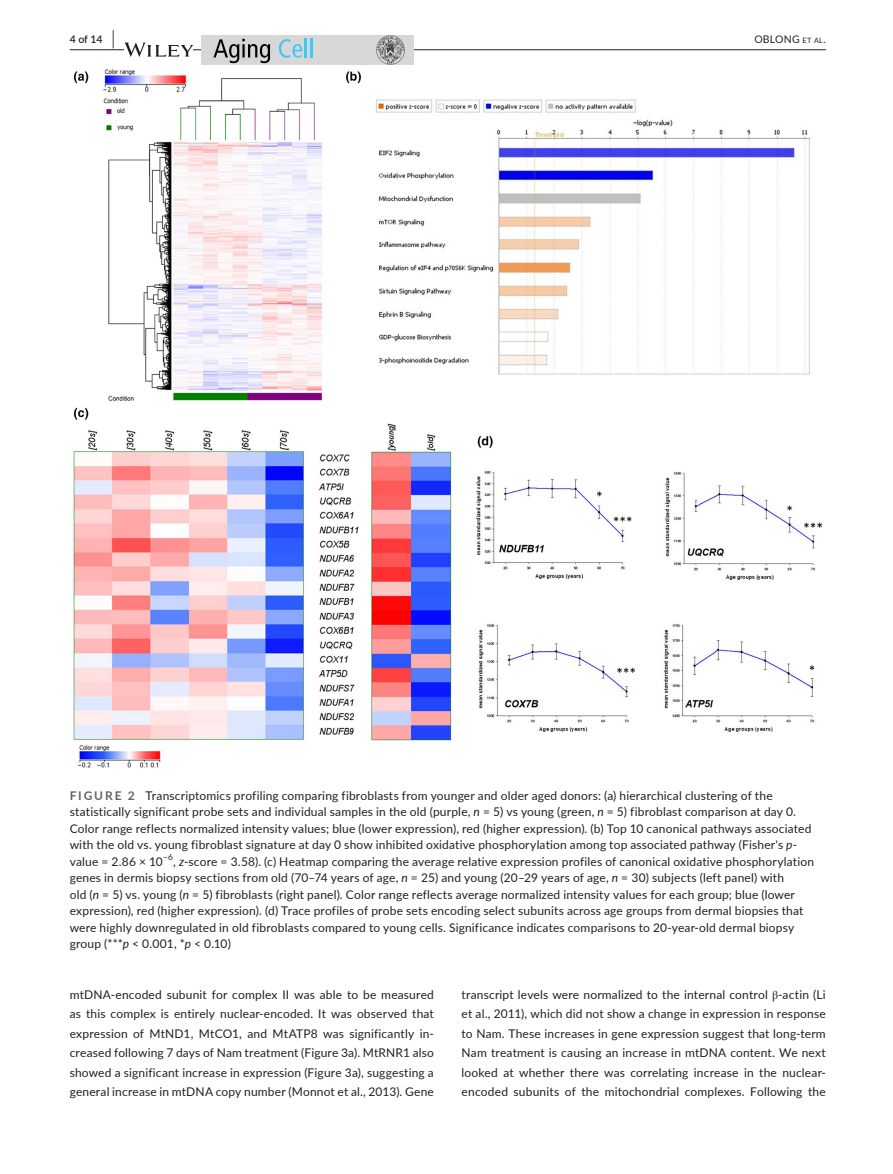
<style>
.page{position:relative;width:893px;height:1174px;background:#fff}
.page>*{position:absolute;margin:0;border:0;box-sizing:border-box;transform-origin:0 0}
.t1{font:12px/19.5px "Lato";letter-spacing:.015em;color:#231f20;text-align:justify}
.t2{font:10.5px "Lato";letter-spacing:.02em;color:#231f20}
.t3{font:600 10.5px "Lato";color:#231f20}
.t4{font:8.4px "Lato";color:#231f20}
.s1{font-size:19.5px}
.s2{font-size:7.35px}
.s3{font-weight:700;color:#636366}
.s4{font-style:italic}
.s5{font-family:"STIX"}
</style>
<div class="page">
<hr style="left:70px;top:49px;width:756px;height:1px;background:#231f20">
<svg style="left:124px;top:43px;width:69px;height:14px"></svg>
<div style="left:201px;top:35px;width:212px;height:29px;background:#d7d7d7"></div>
<svg style="left:213px;top:39px;width:57px;height:24px"></svg>
<svg style="left:279px;top:38px;width:34px;height:20px"></svg>
<img style="left:376px;top:35px;width:29px;height:29px">
<img style="left:74px;top:69px;width:748px;height:698px">
<p class="t3" style="left:70px;top:31px;width:46px">4 of 14 <span class="s1">|</span></p>
<p class="t2" style="left:754px;top:31px;width:73px">OBLONG <span class="s2">et al</span>.</p>
<p class="t1" style="left:70px;top:786px;width:743px;line-height:16.5px;text-align:left"><span class="s3">FIGURE 2</span> Transcriptomics profiling comparing fibroblasts from younger and older aged donors: (a) hierarchical clustering of the statistically significant probe sets and individual samples in the old (purple, <span class="s4">n</span> = 5) vs young (green, <span class="s4">n</span> = 5) fibroblast comparison at day 0.<br>Color range reflects normalized intensity values; blue (lower expression), red (higher expression). (b) Top 10 canonical pathways associated with the old vs. young fibroblast signature at day 0 show inhibited oxidative phosphorylation among top associated pathway (Fisher's <span class="s4">p&shy;</span>value = 2.86 × 10</p>
<p class="t4" style="left:163px;top:851px;width:11px">−6</p>
<p class="t1" style="left:70px;top:852px;width:746px;line-height:16.5px;text-align:left;text-indent:104px">, <span class="s4">z</span>-score = 3.58). (c) Heatmap comparing the average relative expression profiles of canonical oxidative phosphorylation genes in dermis biopsy sections from old (70–74 years of age, <span class="s4">n</span> = 25) and young (20–29 years of age, <span class="s4">n</span> = 30) subjects (left panel) with<br>old (<span class="s4">n</span> = 5) vs. young (<span class="s4">n</span> = 5) fibroblasts (right panel). Color range reflects average normalized intensity values for each group; blue (lower expression), red (higher expression). (d) Trace profiles of probe sets encoding select subunits across age groups from dermal biopsies that were highly downregulated in old fibroblasts compared to young cells. Significance indicates comparisons to 20-year-old dermal biopsy group (***<span class="s4">p</span> &lt; 0.001, *<span class="s4">p</span> &lt; 0.10)</p>
<p class="t1" style="left:70px;top:984px;width:366px">mtDNA-encoded subunit for complex II was able to be measured as this complex is entirely nuclear-encoded. It was observed that expression of MtND1, MtCO1, and MtATP8 was significantly in&shy;creased following 7 days of Nam treatment (Figure 3a). MtRNR1 also showed a significant increase in expression (Figure 3a), suggesting a general increase in mtDNA copy number (Monnot et al., 2013). Gene</p>
<p class="t1" style="left:462px;top:984px;width:366px">transcript levels were normalized to the internal control <span class="s5">β</span>-actin (Li et al., 2011), which did not show a change in expression in response to Nam. These increases in gene expression suggest that long-term Nam treatment is causing an increase in mtDNA content. We next looked at whether there was correlating increase in the nuclear&shy;encoded subunits of the mitochondrial complexes. Following the</p>
</div>
